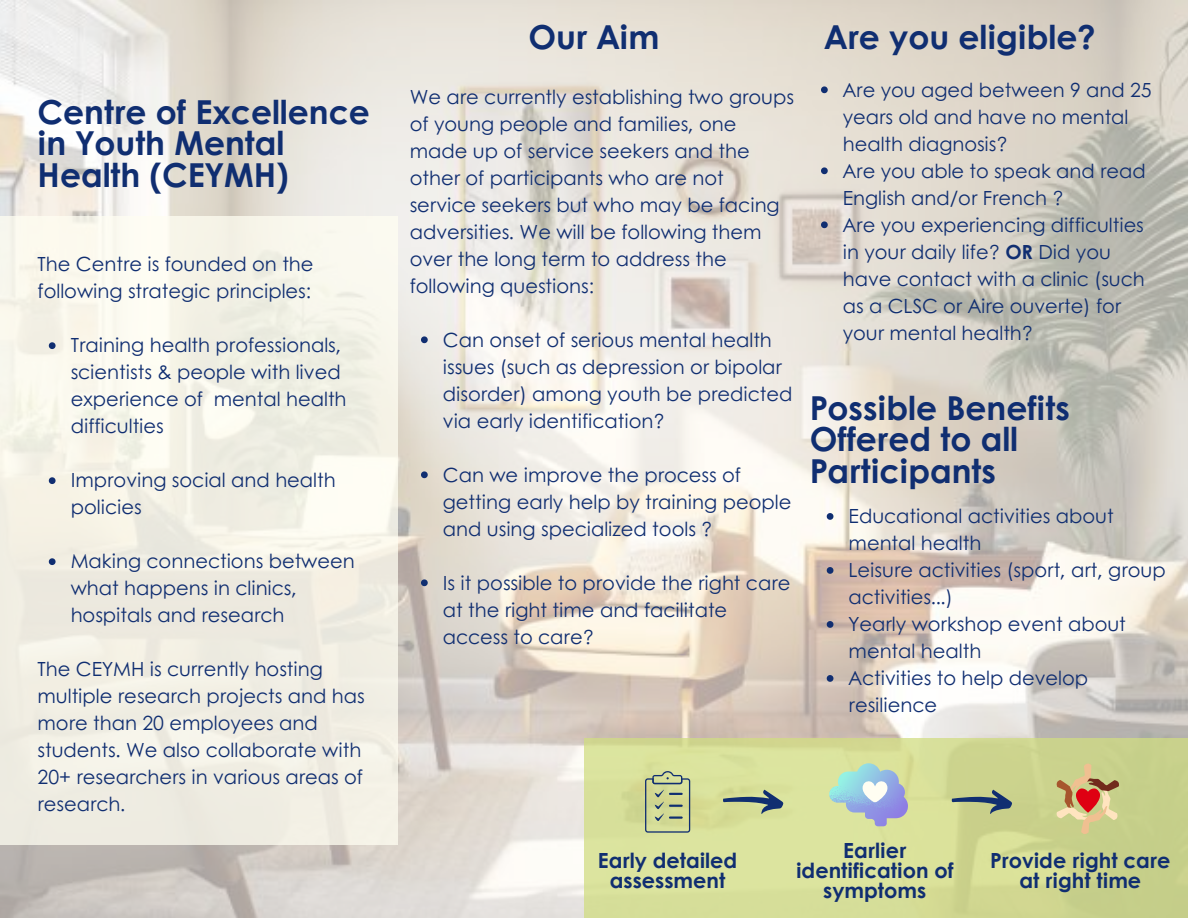
<style>
.page{position:relative;width:1188px;height:918px;background:#fff}
.page>*{position:absolute;margin:0;border:0;box-sizing:border-box;transform-origin:0 0}
.t1{font:700 33px/31.5px "Century Gothic";color:#102e71}
.t2{font:700 20.85px/20.2px "Century Gothic";color:#102e71;text-align:center}
.t3{font:19.5px/27px "Century Gothic";color:#102e71}
.s1{font-weight:700}
</style>
<div class="page">
<img style="left:0;top:0;width:1188px;height:918px">
<div style="left:584px;top:738px;width:604px;height:180px;background:linear-gradient(to right,#dfe6a1,#c9d18b)"></div>
<svg style="left:645px;top:771px;width:45px;height:62px;background:#b5bf8f"></svg>
<svg style="left:829px;top:763px;width:79px;height:63px;background:#b4caca"></svg>
<svg style="left:723px;top:790px;width:61px;height:24px"></svg>
<svg style="left:952px;top:790px;width:60px;height:24px"></svg>
<svg style="left:1056px;top:763px;width:63px;height:71px;background:#cdb07b"></svg>
<div style="left:0;top:217px;width:397px;height:628px;background:linear-gradient(to right,#f4f1e6,#f2f0e6)"></div>
<svg style="left:49px;top:342px;width:7px;height:7px"></svg>
<svg style="left:49px;top:477px;width:7px;height:7px"></svg>
<svg style="left:49px;top:558px;width:7px;height:7px"></svg>
<svg style="left:421px;top:336px;width:7px;height:7px"></svg>
<svg style="left:421px;top:471px;width:7px;height:7px"></svg>
<svg style="left:421px;top:579px;width:7px;height:7px"></svg>
<svg style="left:821px;top:86px;width:7px;height:7px"></svg>
<svg style="left:821px;top:167px;width:7px;height:7px"></svg>
<svg style="left:821px;top:221px;width:7px;height:7px"></svg>
<svg style="left:827px;top:513px;width:6px;height:7px"></svg>
<svg style="left:827px;top:567px;width:6px;height:7px"></svg>
<svg style="left:827px;top:621px;width:6px;height:7px"></svg>
<svg style="left:827px;top:675px;width:6px;height:7px"></svg>
<h1 class="t1" style="left:38px;top:95px;width:334px">Centre of Excellence in Youth Mental<br>Health (CEYMH)</h1>
<p class="t3" style="left:38px;top:250px;width:278px">The Centre is founded on the following strategic principles:</p>
<p class="t3" style="left:71px;top:331px;width:277px">Training health professionals, scientists &amp; people with lived experience of mental health difficulties</p>
<p class="t3" style="left:71px;top:466px;width:267px">Improving social and health policies</p>
<p class="t3" style="left:71px;top:547px;width:286px">Making connections between what happens in clinics, hospitals and research</p>
<p class="t3" style="left:38px;top:655px;width:329px">The CEYMH is currently hosting multiple research projects and has more than 20 employees and students. We also collaborate with<br>20+ researchers in various areas of research.</p>
<h1 class="t1" style="left:528px;top:20px;width:133px">Our Aim</h1>
<p class="t3" style="left:410px;top:82px;width:386px">We are currently establishing two groups of young people and families, one made up of service seekers and the other of participants who are not service seekers but who may be facing adversities. We will be following them over the long term to address the following questions:</p>
<p class="t3" style="left:443px;top:325px;width:351px">Can onset of serious mental health issues (such as depression or bipolar disorder) among youth be predicted via early identification?</p>
<p class="t3" style="left:443px;top:460px;width:350px">Can we improve the process of getting early help by training people and using specialized tools ?</p>
<p class="t3" style="left:443px;top:568px;width:349px">Is it possible to provide the right care at the right time and facilitate access to care?</p>
<h1 class="t1" style="left:825px;top:20px;width:273px">Are you eligible?</h1>
<p class="t3" style="left:843px;top:75px;width:310px">Are you aged between 9 and 25 years old and have no mental health diagnosis?<br>Are you able to speak and read<br>English and/or French ?<br>Are you experiencing difficulties in your daily life? <span class="s1">OR</span> Did you have contact with a clinic (such as a CLSC or Aire ouverte) for your mental health?</p>
<h1 class="t1" style="left:810px;top:391px;width:262px">Possible Benefits<br>Offered to all<br>Participants</h1>
<p class="t3" style="left:849px;top:502px;width:319px">Educational activities about mental health<br>Leisure activities (sport, art, group activities...)<br>Yearly workshop event about mental health<br>Activities to help develop resilience</p>
<p class="t2" style="left:598px;top:849px;width:141px">Early detailed assessment</p>
<p class="t2" style="left:796px;top:839px;width:159px">Earlier identification of symptoms</p>
<p class="t2" style="left:990px;top:849px;width:182px">Provide right care at right time</p>
</div>
